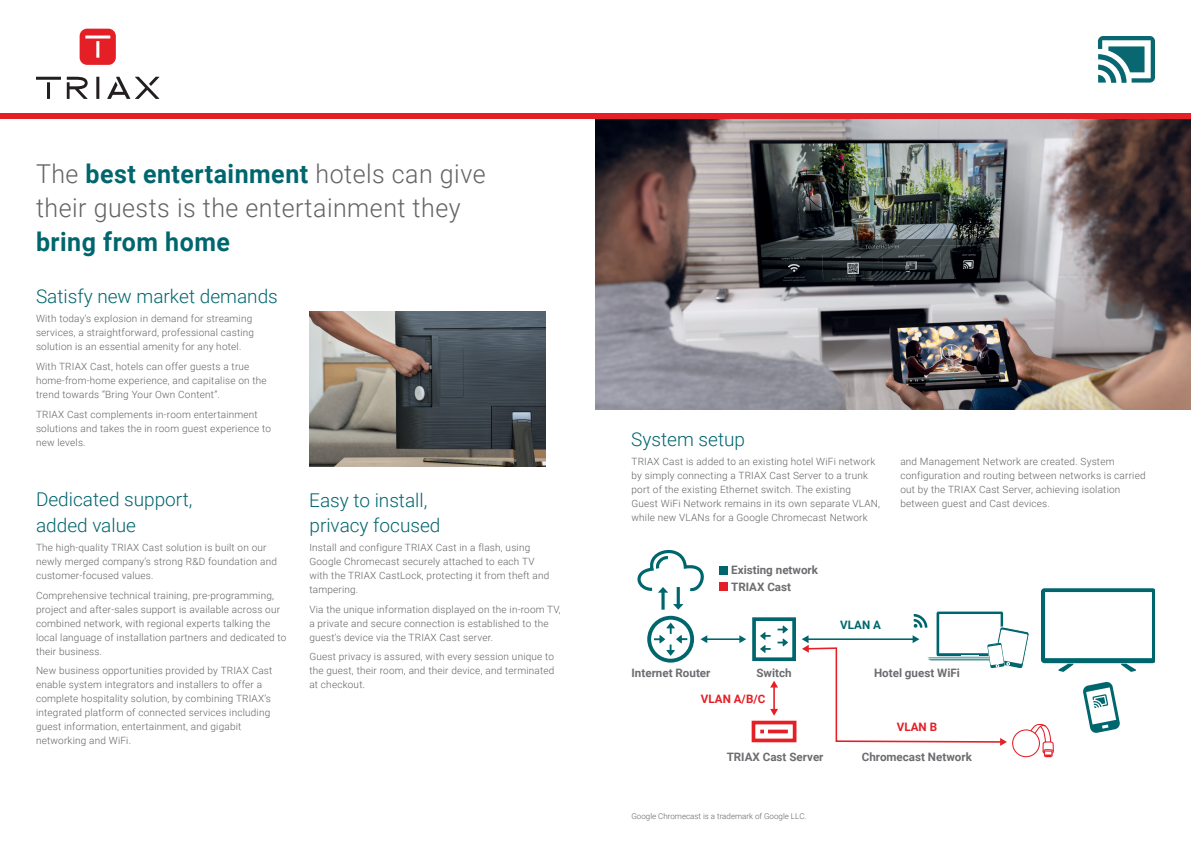
<style>
.page{position:relative;width:1191px;height:842px;background:#fff}
.page>*{position:absolute;margin:0;border:0;box-sizing:border-box;transform-origin:0 0}
.t1{font:300 26px/34px "Roboto";letter-spacing:.02em;color:#636366;scale:.96 1}
.t2{font:700 26px "Roboto";letter-spacing:.02em;color:#00666e;scale:.96 1}
.t3{font:300 19px/26px "Roboto";color:#00666e}
.t4{font:700 11.6px/17px "Roboto";color:#6c6d70}
.t5{font:700 11.6px "Roboto";color:#e41f25}
.t6{font:700 11.6px "Roboto";color:#00666e}
.t7{font:300 10px/14px "Roboto";letter-spacing:.02em;color:#636366}
.t8{font:300 8px "Roboto";color:#636366}
.s1{font-weight:700;color:#00666e}
</style>
<div class="page">
<img style="left:309px;top:312px;width:237px;height:155px">
<svg style="left:1098px;top:36px;width:57px;height:47px"></svg>
<img style="left:595px;top:119px;width:596px;height:291px">
<div style="left:0;top:113px;width:1191px;height:6px;background:#e41f25"></div>
<hr style="left:96px;top:77px;width:3px;height:22px;background:#231f20">
<svg style="left:67px;top:77px;width:21px;height:22px"></svg>
<hr style="left:47px;top:82px;width:3px;height:17px;background:#231f20">
<hr style="left:36px;top:77px;width:25px;height:3px;background:#231f20">
<svg style="left:107px;top:77px;width:52px;height:22px"></svg>
<div style="left:80px;top:29px;width:36px;height:36px;background:#e41f25;border-radius:7px"></div>
<hr style="left:96px;top:41px;width:3px;height:17px;background:#fff">
<hr style="left:85px;top:36px;width:25px;height:3px;background:#fff">
<hr style="left:661px;top:591px;width:3px;height:19px;background:#00666e">
<svg style="left:637px;top:549px;width:67px;height:44px"></svg>
<svg style="left:676px;top:587px;width:4px;height:17px"></svg>
<svg style="left:673px;top:604px;width:10px;height:6px"></svg>
<svg style="left:647px;top:616px;width:47px;height:47px"></svg>
<div style="left:752px;top:617px;width:44px;height:44px;border:4px solid #00666e"></div>
<svg style="left:760px;top:632px;width:10px;height:21px"></svg>
<svg style="left:777px;top:625px;width:11px;height:22px"></svg>
<hr style="left:706px;top:638px;width:34px;height:2px;background:#00666e">
<svg style="left:700px;top:635px;width:7px;height:8px"></svg>
<svg style="left:739px;top:635px;width:7px;height:8px"></svg>
<hr style="left:773px;top:686px;width:2px;height:24px;background:#e41f25">
<svg style="left:770px;top:709px;width:8px;height:7px"></svg>
<svg style="left:770px;top:681px;width:8px;height:6px"></svg>
<hr style="left:768px;top:730px;width:20px;height:3px;background:#e41f25">
<svg style="left:760px;top:730px;width:4px;height:3px"></svg>
<div style="left:751px;top:721px;width:45px;height:21px;border:4px solid #e41f25"></div>
<svg style="left:801px;top:588px;width:354px;height:170px"></svg>
<div style="left:719px;top:583px;width:8px;height:8px;background:#e41f25"></div>
<div style="left:719px;top:566px;width:8px;height:8px;background:#00666e"></div>
<h1 class="t1" style="left:36px;top:156px;width:470px">The <span class="s1">best entertainment</span> hotels can give their guests is the entertainment they</h1>
<h1 class="t2" style="left:36px;top:224px;width:204px">bring from home</h1>
<h2 class="t3" style="left:36px;top:283px;width:243px">Satisfy new market demands</h2>
<p class="t7" style="left:36px;top:311px;width:220px">With today’s explosion in demand for streaming services, a straightforward, professional casting solution is an essential amenity for any hotel.</p>
<p class="t7" style="left:36px;top:359px;width:232px">With TRIAX Cast, hotels can offer guests a true home-from-home experience, and capitalise on the trend towards “Bring Your Own Content”.</p>
<p class="t7" style="left:36px;top:407px;width:236px">TRIAX Cast complements in-room entertainment solutions and takes the in room guest experience to new levels.</p>
<h2 class="t3" style="left:36px;top:486px;width:158px">Dedicated support, added value</h2>
<p class="t7" style="left:36px;top:540px;width:242px">The high-quality TRIAX Cast solution is built on our newly merged company’s strong R&amp;D foundation and customer-focused values.</p>
<p class="t7" style="left:36px;top:588px;width:252px">Comprehensive technical training, pre-programming, project and after-sales support is available across our combined network, with regional experts talking the local language of installation partners and dedicated to their business.</p>
<p class="t7" style="left:36px;top:663px;width:238px">New business opportunities provided by TRIAX Cast enable system integrators and installers to offer a complete hospitality solution, by combining TRIAX’s integrated platform of connected services including guest information, entertainment, and gigabit networking and WiFi.</p>
<h2 class="t3" style="left:309px;top:486px;width:133px">Easy to install, privacy focused</h2>
<p class="t7" style="left:309px;top:540px;width:242px">Install and configure TRIAX Cast in a flash, using Google Chromecast securely attached to each TV with the TRIAX CastLock, protecting it from theft and tampering.</p>
<p class="t7" style="left:309px;top:602px;width:253px">Via the unique information displayed on the in-room TV, a private and secure connection is established to the guest’s device via the TRIAX Cast server.</p>
<p class="t7" style="left:309px;top:649px;width:247px;text-align:justify">Guest privacy is assured, with every session unique to the guest, their room, and their device, and terminated at checkout.</p>
<h2 class="t3" style="left:631px;top:425px;width:115px">System setup</h2>
<p class="t7" style="left:631px;top:454px;width:250px">TRIAX Cast is added to an existing hotel WiFi network by simply connecting a TRIAX Cast Server to a trunk port of the existing Ethernet switch. The existing<br>Guest WiFi Network remains in its own separate VLAN, while new VLANs for a Google Chromecast Network</p>
<p class="t7" style="left:900px;top:454px;width:247px">and Management Network are created. System configuration and routing between networks is carried out by the TRIAX Cast Server, achieving isolation between guest and Cast devices.</p>
<p class="t4" style="left:631px;top:664px;width:80px">Internet Router</p>
<p class="t4" style="left:731px;top:561px;width:88px">Existing network<br>TRIAX Cast</p>
<p class="t6" style="left:840px;top:616px;width:42px">VLAN A</p>
<p class="t4" style="left:756px;top:664px;width:37px">Switch</p>
<p class="t4" style="left:874px;top:664px;width:87px">Hotel guest WiFi</p>
<p class="t5" style="left:701px;top:690px;width:66px">VLAN A/B/C</p>
<p class="t5" style="left:896px;top:719px;width:42px">VLAN B</p>
<p class="t4" style="left:726px;top:748px;width:98px">TRIAX Cast Server</p>
<p class="t4" style="left:862px;top:748px;width:111px">Chromecast Network</p>
<p class="t8" style="left:631px;top:811px;width:176px">Google Chromecast is a trademark of Google LLC.</p>
</div>
